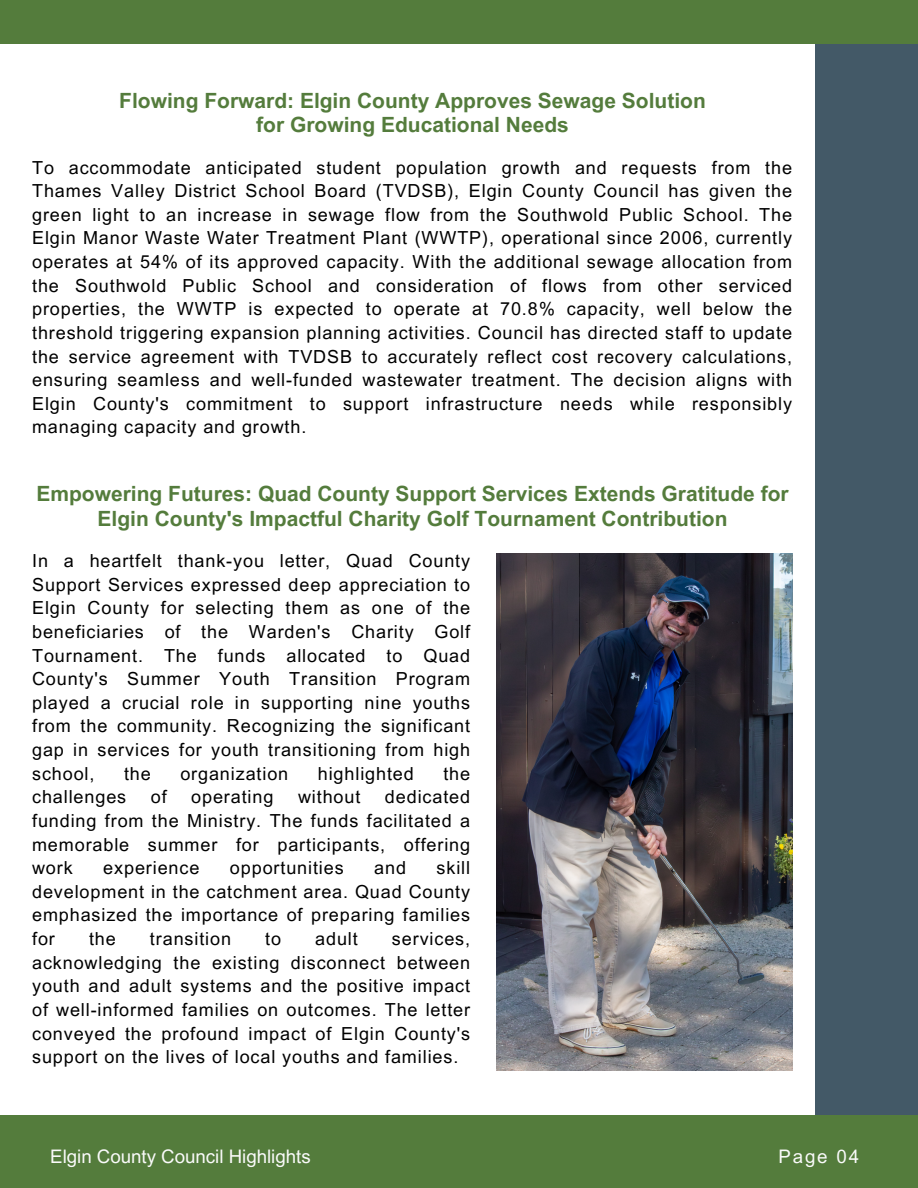
<style>
.page{position:relative;width:918px;height:1188px;background:#fff}
.page>*{position:absolute;margin:0;border:0;box-sizing:border-box;transform-origin:0 0}
.t1{font:700 21px/24.8px "Arial MT Pro";color:#547c3c;text-align:center}
.t2{font:18.75px "Arial MT Pro";color:#fafafa}
.t3{font:18px/23.7px "Arial MT Pro";letter-spacing:.05em;color:#000;text-align:justify}
</style>
<div class="page">
<div style="left:815px;top:0;width:103px;height:1149px;background:#435967"></div>
<div style="left:0;top:1115px;width:918px;height:73px;background:#547c3c"></div>
<div style="left:0;top:0;width:918px;height:44px;background:#547c3c"></div>
<img style="left:497px;top:554px;width:296px;height:516px">
<p class="t1" style="left:119px;top:90px;width:588px">Flowing Forward: Elgin County Approves Sewage Solution for Growing Educational Needs</p>
<p class="t3" style="left:32px;top:158px;width:762px">To accommodate anticipated student population growth and requests from the Thames Valley District School Board (TVDSB), Elgin County Council has given the green light to an increase in sewage flow from the Southwold Public School. The Elgin Manor Waste Water Treatment Plant (WWTP), operational since 2006, currently operates at 54% of its approved capacity. With the additional sewage allocation from the Southwold Public School and consideration of flows from other serviced properties, the WWTP is expected to operate at 70.8% capacity, well below the threshold triggering expansion planning activities. Council has directed staff to update the service agreement with TVDSB to accurately reflect cost recovery calculations, ensuring seamless and well-funded wastewater treatment. The decision aligns with Elgin County's commitment to support infrastructure needs while responsibly managing capacity and growth.</p>
<p class="t1" style="left:36px;top:484px;width:754px">Empowering Futures: Quad County Support Services Extends Gratitude for<br>Elgin County's Impactful Charity Golf Tournament Contribution</p>
<h1 class="t3" style="left:32px;top:551px;width:440px">In a heartfelt thank-you letter, Quad County Support Services expressed deep appreciation to Elgin County for selecting them as one of the beneficiaries of the Warden's Charity Golf Tournament. The funds allocated to Quad County's Summer Youth Transition Program played a crucial role in supporting nine youths from the community. Recognizing the significant gap in services for youth transitioning from high school,</h1>
<h1 class="t3" style="left:124px;top:764px;width:28px">the</h1>
<h1 class="t3" style="left:180px;top:764px;width:109px">organization</h1>
<h1 class="t3" style="left:318px;top:764px;width:98px">highlighted</h1>
<h1 class="t3" style="left:443px;top:764px;width:28px">the</h1>
<h1 class="t3" style="left:32px;top:787px;width:96px">challenges</h1>
<h1 class="t3" style="left:151px;top:787px;width:17px">of</h1>
<h1 class="t3" style="left:191px;top:787px;width:84px">operating</h1>
<h1 class="t3" style="left:298px;top:787px;width:64px">without</h1>
<h1 class="t3" style="left:32px;top:787px;width:440px;text-indent:353px">dedicated funding from the Ministry. The funds facilitated a memorable summer for participants, offering work</h1>
<h1 class="t3" style="left:32px;top:858px;width:440px;text-indent:405px">skill development in the catchment area. Quad County emphasized the importance of preparing families for</h1>
<h1 class="t3" style="left:103px;top:858px;width:98px">experience</h1>
<h1 class="t3" style="left:230px;top:858px;width:115px">opportunities</h1>
<h1 class="t3" style="left:374px;top:858px;width:33px">and</h1>
<h1 class="t3" style="left:32px;top:929px;width:440px;text-indent:360px">services, acknowledging the existing disconnect between youth and adult systems and the positive impact of well-informed families on outcomes. The letter conveyed the profound impact of Elgin County's support on the lives of local youths and families.</h1>
<h1 class="t3" style="left:89px;top:929px;width:28px">the</h1>
<h1 class="t3" style="left:150px;top:929px;width:83px">transition</h1>
<h1 class="t3" style="left:265px;top:929px;width:17px">to</h1>
<h1 class="t3" style="left:315px;top:929px;width:44px">adult</h1>
<p class="t2" style="left:50px;top:1150px;width:262px">Elgin County Council Highlights</p>
<p class="t2" style="left:778px;top:1150px;width:82px">Page 04</p>
</div>
